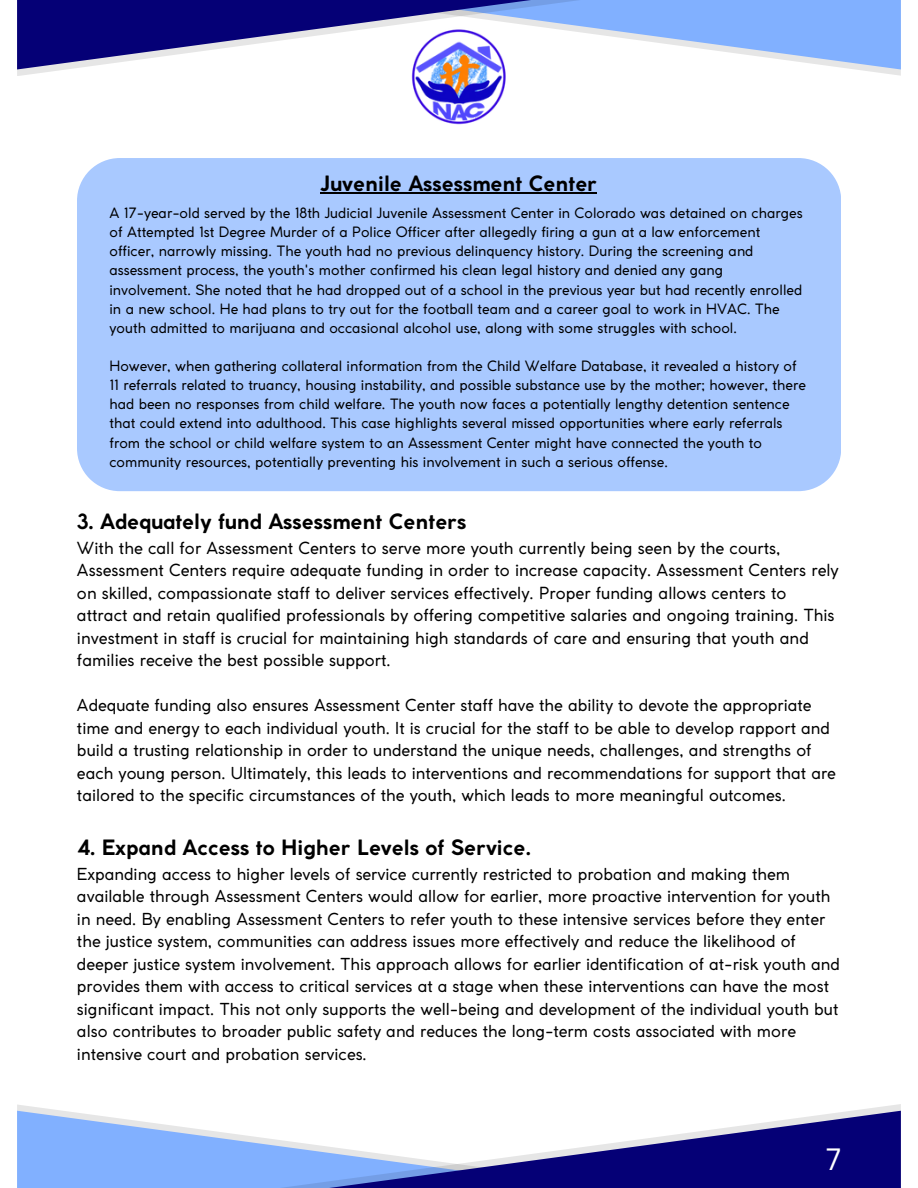
<style>
.page{position:relative;width:918px;height:1188px;background:#fff}
.page>*{position:absolute;margin:0;border:0;box-sizing:border-box;transform-origin:0 0}
.t1{font:30px "Canva Sans";color:#fff}
.t2{font:700 20.85px "Coco Gothic";color:#000}
.t3{font:16.5px/22.5px "Coco Gothic";color:#000}
.t4{font:16.35px/22.5px "Coco Gothic";color:#000}
.t5{font:14.1px/19.2px "Coco Gothic";color:#000}
</style>
<div class="page">
<svg style="left:835px;top:0;width:66px;height:69px;background:#87b3fd"></svg>
<svg style="left:17px;top:0;width:818px;height:76px"></svg>
<svg style="left:17px;top:0;width:768px;height:69px"></svg>
<div style="left:17px;top:1111px;width:66px;height:77px;background:#81b0ff"></div>
<svg style="left:83px;top:1104px;width:818px;height:84px"></svg>
<svg style="left:133px;top:1111px;width:768px;height:77px"></svg>
<img style="left:406px;top:23px;width:106px;height:102px">
<div style="left:77px;top:158px;width:764px;height:333px;background:#a9c9ff"></div>
<hr style="left:321px;top:193px;width:276px;height:1px;background:#000">
<h3 class="t2" style="left:321px;top:176px;width:278px">Juvenile Assessment Center</h3>
<p class="t5" style="left:109px;top:205px;width:695px">A 17-year-old served by the 18th Judicial Juvenile Assessment Center in Colorado was detained on charges of Attempted 1st Degree Murder of a Police Officer after allegedly firing a gun at a law enforcement officer, narrowly missing. The youth had no previous delinquency history. During the screening and assessment process, the youth's mother confirmed his clean legal history and denied any gang involvement. She noted that he had dropped out of a school in the previous year but had recently enrolled in a new school. He had plans to try out for the football team and a career goal to work in HVAC. The youth admitted to marijuana and occasional alcohol use, along with some struggles with school.</p>
<p class="t5" style="left:109px;top:358px;width:698px">However, when gathering collateral information from the Child Welfare Database, it revealed a history of 11 referrals related to truancy, housing instability, and possible substance use by the mother; however, there had been no responses from child welfare. The youth now faces a potentially lengthy detention sentence that could extend into adulthood. This case highlights several missed opportunities where early referrals from the school or child welfare system to an Assessment Center might have connected the youth to community resources, potentially preventing his involvement in such a serious offense.</p>
<p class="t2" style="left:77px;top:514px;width:391px">3. Adequately fund Assessment Centers</p>
<p class="t3" style="left:77px;top:538px;width:763px">With the call for Assessment Centers to serve more youth currently being seen by the courts, Assessment Centers require adequate funding in order to increase capacity. Assessment Centers rely on skilled, compassionate staff to deliver services effectively. Proper funding allows centers to attract and retain qualified professionals by offering competitive salaries and ongoing training. This investment in staff is crucial for maintaining high standards of care and ensuring that youth and families receive the best possible support.</p>
<p class="t4" style="left:77px;top:696px;width:760px">Adequate funding also ensures Assessment Center staff have the ability to devote the appropriate time and energy to each individual youth. It is crucial for the staff to be able to develop rapport and build a trusting relationship in order to understand the unique needs, challenges, and strengths of each young person. Ultimately, this leads to interventions and recommendations for support that are tailored to the specific circumstances of the youth, which leads to more meaningful outcomes.</p>
<h2 class="t2" style="left:77px;top:840px;width:456px">4. Expand Access to Higher Levels of Service.</h2>
<h2 class="t4" style="left:77px;top:864px;width:764px">Expanding access to higher levels of service currently restricted to probation and making them available through Assessment Centers would allow for earlier, more proactive intervention for youth in need. By enabling Assessment Centers to refer youth to these intensive services before they enter the justice system, communities can address issues more effectively and reduce the likelihood of deeper justice system involvement. This approach allows for earlier identification of at-risk youth and provides them with access to critical services at a stage when these interventions can have the most significant impact. This not only supports the well-being and development of the individual youth but also contributes to broader public safety and reduces the long-term costs associated with more intensive court and probation services.</h2>
<h1 class="t1" style="left:826px;top:1138px;width:16px">7</h1>
</div>
